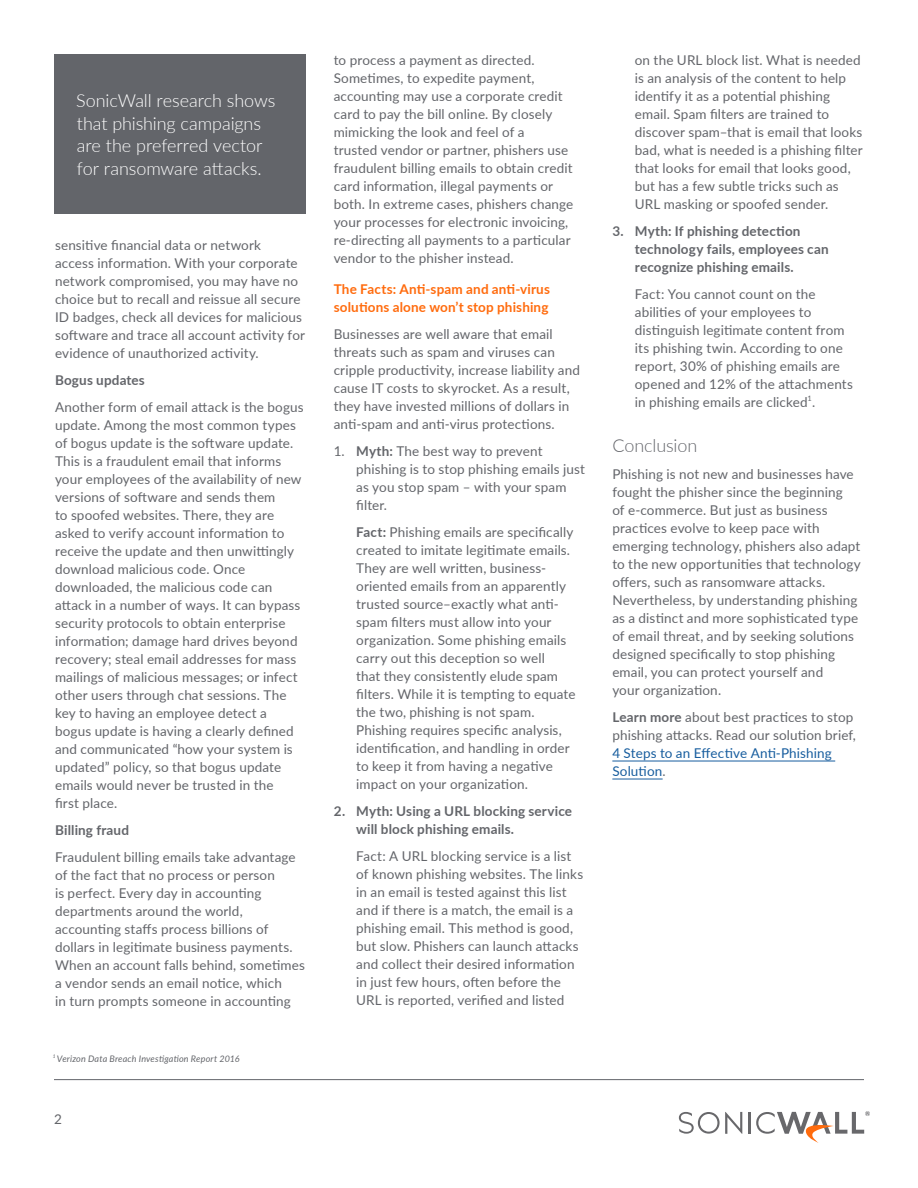
<style>
.page{position:relative;width:918px;height:1188px;background:#fff}
.page>*{position:absolute;margin:0;border:0;box-sizing:border-box;transform-origin:0 0}
.Callout_Box_Medium{font:300 18px/22.5px "Lato";letter-spacing:-.005em;color:#fff}
.Section_Heading_1{font:300 18px "Lato";letter-spacing:-.01em;color:#63656a}
.Body_Copy{font:13.5px/18px "Lato";letter-spacing:.01em;color:#63656a}
.Body_Copy-2{font:700 13.5px/18px "Lato";letter-spacing:.01em;color:#63656a}
.Section_Heading_2_Su{font:700 13.5px/18px "Lato";letter-spacing:.01em;color:#ff6b0d}
.Footnote{font:italic 9px "Lato";letter-spacing:.02em;color:#63656a}
.s1{font-weight:700}
.s2{color:#175d9e}
</style>
<div class="page">
<hr style="left:748px;top:1112px;width:2px;height:22px;background:#68686b">
<svg style="left:679px;top:1112px;width:63px;height:22px"></svg>
<svg style="left:756px;top:1111px;width:114px;height:32px"></svg>
<hr style="left:54px;top:1079px;width:810px;height:1px;background:#63656a">
<hr style="left:612px;top:761px;width:223px;height:1px;background:#175d9e">
<hr style="left:612px;top:779px;width:51px;height:1px;background:#175d9e">
<div style="left:54px;top:54px;width:252px;height:159px;background:#63656a"></div>
<p class="Callout_Box_Medium" style="left:76px;top:89px;width:201px">SonicWall research shows that phishing campaigns are the preferred vector for ransomware attacks.</p>
<p class="Body_Copy" style="left:55px;top:235px;width:251px">sensitive financial data or network<br>access information. With your corporate network compromised, you may have no choice but to recall and reissue all secure ID badges, check all devices for malicious software and trace all account activity for evidence of unauthorized activity.</p>
<p class="Body_Copy-2" style="left:55px;top:370px;width:91px">Bogus updates</p>
<p class="Body_Copy" style="left:55px;top:397px;width:250px">Another form of email attack is the bogus update. Among the most common types of bogus update is the software update.<br>This is a fraudulent email that informs your employees of the availability of new versions of software and sends them<br>to spoofed websites. There, they are asked to verify account information to receive the update and then unwittingly download malicious code. Once downloaded, the malicious code can attack in a number of ways. It can bypass security protocols to obtain enterprise information; damage hard drives beyond recovery; steal email addresses for mass mailings of malicious messages; or infect other users through chat sessions. The key to having an employee detect a bogus update is having a clearly defined and communicated “how your system is updated” policy, so that bogus update emails would never be trusted in the<br>first place.</p>
<p class="Body_Copy-2" style="left:55px;top:820px;width:75px">Billing fraud</p>
<p class="Body_Copy" style="left:55px;top:847px;width:251px">Fraudulent billing emails take advantage of the fact that no process or person<br>is perfect. Every day in accounting departments around the world, accounting staffs process billions of dollars in legitimate business payments.<br>When an account falls behind, sometimes a vendor sends an email notice, which<br>in turn prompts someone in accounting</p>
<p class="Footnote" style="left:53px;top:1052px;width:188px"><sup>1</sup> Verizon Data Breach Investigation Report 2016</p>
<p class="Body_Copy" style="left:54px;top:1110px;width:9px">2</p>
<p class="Body_Copy" style="left:334px;top:50px;width:241px">to process a payment as directed.<br>Sometimes, to expedite payment, accounting may use a corporate credit card to pay the bill online. By closely mimicking the look and feel of a<br>trusted vendor or partner, phishers use fraudulent billing emails to obtain credit card information, illegal payments or both. In extreme cases, phishers change your processes for electronic invoicing, re-directing all payments to a particular vendor to the phisher instead.</p>
<p class="Section_Heading_2_Su" style="left:334px;top:280px;width:218px">The Facts: Anti-spam and anti-virus solutions alone won’t stop phishing</p>
<p class="Body_Copy" style="left:334px;top:325px;width:248px">Businesses are well aware that email threats such as spam and viruses can cripple productivity, increase liability and cause IT costs to skyrocket. As a result, they have invested millions of dollars in anti-spam and anti-virus protections.</p>
<p class="Body_Copy" style="left:356px;top:442px;width:230px;text-indent:-22px">1. <span class="s1">Myth:</span> The best way to prevent phishing is to stop phishing emails just as you stop spam – with your spam filter.</p>
<p class="Body_Copy" style="left:356px;top:523px;width:221px"><span class="s1">Fact:</span> Phishing emails are specifically created to imitate legitimate emails.<br>They are well written, business&shy;oriented emails from an apparently trusted source–exactly what anti&shy;spam filters must allow into your organization. Some phishing emails carry out this deception so well<br>that they consistently elude spam filters. While it is tempting to equate the two, phishing is not spam.<br>Phishing requires specific analysis, identification, and handling in order to keep it from having a negative impact on your organization.</p>
<p class="Body_Copy-2" style="left:356px;top:802px;width:217px;text-indent:-22px">2. Myth: Using a URL blocking service will block phishing emails.</p>
<p class="Body_Copy" style="left:356px;top:847px;width:228px">Fact: A URL blocking service is a list of known phishing websites. The links in an email is tested against this list and if there is a match, the email is a phishing email. This method is good, but slow. Phishers can launch attacks and collect their desired information in just few hours, often before the URL is reported, verified and listed</p>
<p class="Body_Copy" style="left:635px;top:50px;width:229px">on the URL block list. What is needed is an analysis of the content to help identify it as a potential phishing email. Spam filters are trained to discover spam–that is email that looks bad, what is needed is a phishing filter that looks for email that looks good, but has a few subtle tricks such as URL masking or spoofed sender.</p>
<p class="Body_Copy-2" style="left:635px;top:221px;width:195px;text-indent:-22px">3. Myth: If phishing detection technology fails, employees can recognize phishing emails.</p>
<p class="Body_Copy" style="left:635px;top:284px;width:220px">Fact: You cannot count on the abilities of your employees to distinguish legitimate content from its phishing twin. According to one report, 30% of phishing emails are opened and 12% of the attachments in phishing emails are clicked<sup>1</sup>.</p>
<p class="Section_Heading_1" style="left:612px;top:433px;width:86px">Conclusion</p>
<p class="Body_Copy" style="left:612px;top:464px;width:250px">Phishing is not new and businesses have fought the phisher since the beginning<br>of e-commerce. But just as business practices evolve to keep pace with emerging technology, phishers also adapt to the new opportunities that technology offers, such as ransomware attacks.<br>Nevertheless, by understanding phishing as a distinct and more sophisticated type of email threat, and by seeking solutions designed specifically to stop phishing email, you can protect yourself and<br>your organization.</p>
<p class="Body_Copy" style="left:612px;top:707px;width:245px"><span class="s1">Learn more</span> about best practices to stop phishing attacks. Read our solution brief,<br><span class="s2">4 Steps to an Effective Anti-Phishing<br>Solution</span>.</p>
</div>
